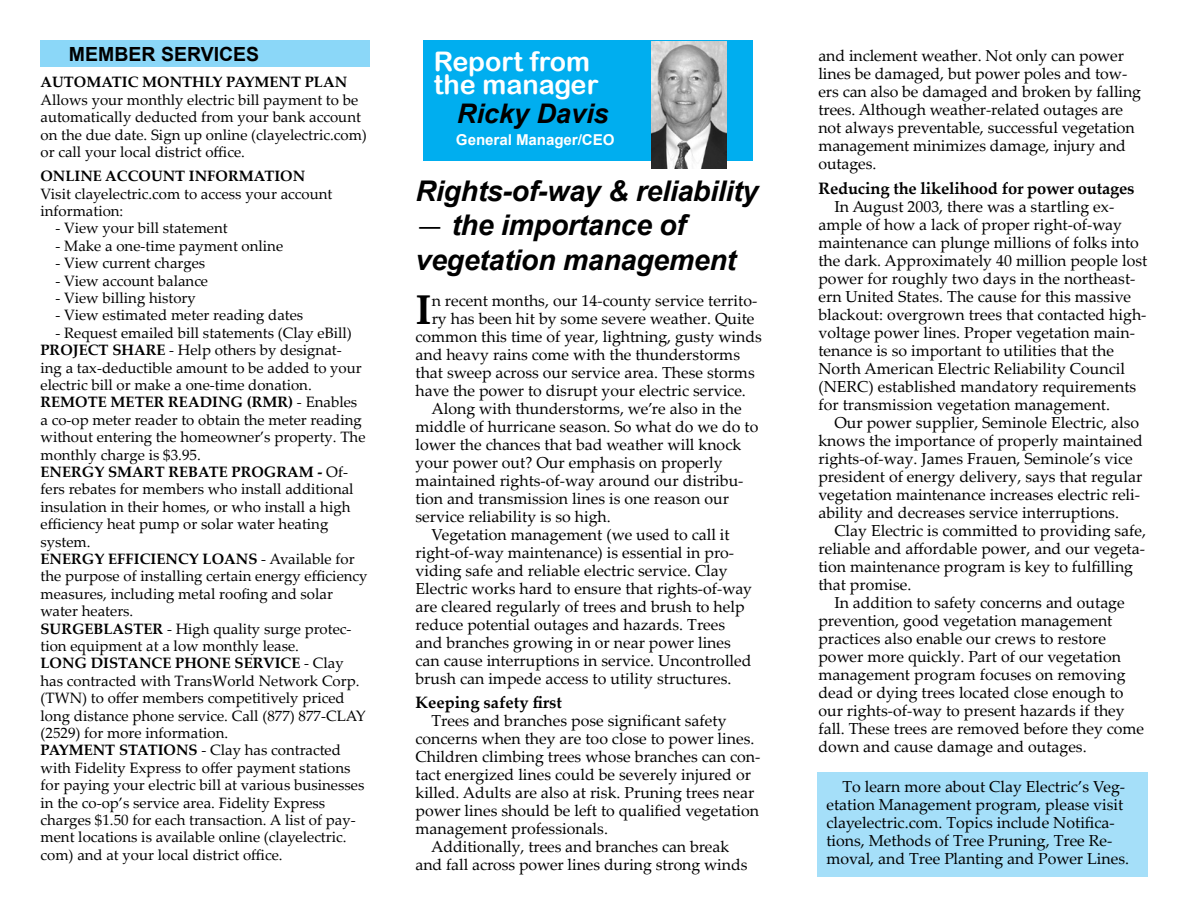
<style>
.page{position:relative;width:1188px;height:918px;background:#fff}
.page>*{position:absolute;margin:0;border:0;box-sizing:border-box;transform-origin:0 0}
.t1{font:700 41.55px "Palatino Linotype";color:#000}
.t2{font:italic 700 28.5px/34.5px "Arial";letter-spacing:-.01em;color:#000}
.t3{font:27px/22.5px "Arial Rounded MT Bold";color:#fff}
.t4{font:italic 700 27px "Arial";color:#000}
.t5{font:700 19.5px "Arial";color:#000}
.t6{font:700 16.5px "Palatino Linotype";letter-spacing:-.01em;color:#000}
.t7{font:15.9px/18px "Palatino Linotype";color:#000}
.t8{font:15px/17.4px "Palatino Linotype";color:#000}
.t9{font:700 15px "Palatino Linotype";color:#000}
.t10{font:700 15px "Arial";color:#fff}
.s1{font-weight:700}
.s2{font-family:"Palatino Linotype";font-weight:400;font-style:normal}
</style>
<div class="page">
<div style="left:817px;top:772px;width:331px;height:105px;background:#a5dff9"></div>
<div style="left:40px;top:40px;width:330px;height:28px;background:#8bd7f8"></div>
<div style="left:424px;top:40px;width:329px;height:121px;background:#00aeef"></div>
<img style="left:652px;top:42px;width:75px;height:127px">
<p class="t5" style="left:69px;top:41px;width:192px">MEMBER SERVICES</p>
<p class="t9" style="left:40px;top:72px;width:308px">AUTOMATIC MONTHLY PAYMENT PLAN</p>
<p class="t8" style="left:40px;top:90px;width:328px">Allows your monthly electric bill payment to be automatically deducted from your bank account on the due date. Sign up online (clayelectric.com) or call your local district office.</p>
<p class="t9" style="left:40px;top:165px;width:266px">ONLINE ACCOUNT INFORMATION</p>
<p class="t8" style="left:40px;top:184px;width:293px">Visit clayelectric.com to access your account information:</p>
<p class="t8" style="left:56px;top:219px;width:174px">- View your bill statement</p>
<p class="t8" style="left:56px;top:236px;width:229px">- Make a one-time payment online</p>
<p class="t8" style="left:56px;top:254px;width:151px">- View current charges</p>
<p class="t8" style="left:56px;top:271px;width:154px">- View account balance</p>
<p class="t8" style="left:56px;top:289px;width:142px">- View billing history</p>
<p class="t8" style="left:56px;top:306px;width:249px">- View estimated meter reading dates</p>
<p class="t8" style="left:40px;top:323px;width:329px;text-indent:15px">- Request emailed bill statements (Clay eBill)<br><span class="s1">PROJECT SHARE</span> - Help others by designat-<br>ing a tax-deductible amount to be added to your electric bill or make a one-time donation.<br><span class="s1">REMOTE METER READING (RMR)</span> - Enables a co-op meter reader to obtain the meter reading without entering the homeowner’s property. The monthly charge is $3.95.<br><span class="s1">ENERGY SMART REBATE PROGRAM -</span> Of&shy;fers rebates for members who install additional insulation in their homes, or who install a high efficiency heat pump or solar water heating system.<br><span class="s1">ENERGY EFFICIENCY LOANS</span> - Available for the purpose of installing certain energy efficiency measures, including metal roofing and solar water heaters.<br><span class="s1">SURGEBLASTER</span> - High quality surge protec&shy;tion equipment at a low monthly lease.<br><span class="s1">LONG DISTANCE PHONE SERVICE</span> - Clay has contracted with TransWorld Network Corp. (TWN) to offer members competitively priced long distance phone service. Call (877) 877-CLAY (2529) for more information.<br><span class="s1">PAYMENT STATIONS</span> - Clay has contracted with Fidelity Express to offer payment stations for paying your electric bill at various businesses in the co-op’s service area. Fidelity Express charges $1.50 for each transaction. A list of pay&shy;ment locations is available online (clayelectric. com) and at your local district office.</p>
<h3 class="t3" style="left:434px;top:50px;width:166px">Report from the manager</h3>
<h3 class="t4" style="left:457px;top:96px;width:154px">Ricky Davis</h3>
<p class="t10" style="left:456px;top:129px;width:160px">General Manager/CEO</p>
<h2 class="t2" style="left:416px;top:174px;width:344px">Rights-of-way &amp; reliability</h2>
<h2 class="t2" style="left:415px;top:209px;width:322px"><span class="s2">—</span> the importance of vegetation management</h2>
<h1 class="t1" style="left:416px;top:280px;width:18px">I</h1>
<p class="t7" style="left:432px;top:291px;width:327px">n recent months, our 14-county service territo-</p>
<p class="t7" style="left:432px;top:309px;width:324px">ry has been hit by some severe weather. Quite</p>
<p class="t7" style="left:416px;top:327px;width:348px">common this time of year, lightning, gusty winds</p>
<p class="t7" style="left:416px;top:345px;width:326px">and heavy rains come with the thunderstorms</p>
<p class="t7" style="left:416px;top:363px;width:341px">that sweep across our service area. These storms</p>
<p class="t7" style="left:416px;top:381px;width:332px">have the power to disrupt your electric service.</p>
<p class="t7" style="left:431px;top:399px;width:312px">Along with thunderstorms, we’re also in the</p>
<p class="t7" style="left:416px;top:417px;width:344px">middle of hurricane season. So what do we do to</p>
<p class="t7" style="left:416px;top:435px;width:327px">lower the chances that bad weather will knock</p>
<p class="t7" style="left:416px;top:453px;width:309px">your power out? Our emphasis on properly</p>
<p class="t7" style="left:416px;top:471px;width:330px">maintained rights-of-way around our distribu-</p>
<p class="t7" style="left:416px;top:489px;width:315px">tion and transmission lines is one reason our</p>
<p class="t7" style="left:416px;top:507px;width:197px">service reliability is so high.</p>
<p class="t7" style="left:431px;top:525px;width:300px">Vegetation management (we used to call it</p>
<p class="t7" style="left:416px;top:543px;width:320px">right-of-way maintenance) is essential in pro-</p>
<p class="t7" style="left:416px;top:561px;width:314px">viding safe and reliable electric service. Clay</p>
<p class="t7" style="left:416px;top:579px;width:338px">Electric works hard to ensure that rights-of-way</p>
<p class="t7" style="left:416px;top:597px;width:331px">are cleared regularly of trees and brush to help</p>
<p class="t7" style="left:416px;top:615px;width:311px">reduce potential outages and hazards. Trees</p>
<p class="t7" style="left:416px;top:633px;width:317px">and branches growing in or near power lines</p>
<p class="t7" style="left:416px;top:651px;width:338px">can cause interruptions in service. Uncontrolled</p>
<p class="t7" style="left:416px;top:669px;width:317px">brush can impede access to utility structures.</p>
<p class="t6" style="left:416px;top:691px;width:148px">Keeping safety first</p>
<p class="t7" style="left:431px;top:711px;width:297px">Trees and branches pose significant safety</p>
<p class="t7" style="left:416px;top:729px;width:340px">concerns when they are too close to power lines.</p>
<p class="t7" style="left:416px;top:747px;width:346px">Children climbing trees whose branches can con-</p>
<p class="t7" style="left:416px;top:765px;width:337px">tact energized lines could be severely injured or</p>
<p class="t7" style="left:416px;top:783px;width:340px">killed. Adults are also at risk. Pruning trees near</p>
<p class="t7" style="left:416px;top:801px;width:345px">power lines should be left to qualified vegetation</p>
<p class="t7" style="left:416px;top:819px;width:194px">management professionals.</p>
<p class="t7" style="left:431px;top:837px;width:299px">Additionally, trees and branches can break</p>
<p class="t7" style="left:416px;top:855px;width:333px">and fall across power lines during strong winds</p>
<p class="t7" style="left:818px;top:46px;width:324px">and inclement weather. Not only can power lines be damaged, but power poles and tow&shy;ers can also be damaged and broken by falling trees. Although weather-related outages are not always preventable, successful vegetation management minimizes damage, injury and outages.</p>
<p class="t6" style="left:818px;top:176px;width:318px">Reducing the likelihood for power outages</p>
<p class="t7" style="left:818px;top:197px;width:330px;text-indent:16px">In August 2003, there was a startling ex&shy;ample of how a lack of proper right-of-way maintenance can plunge millions of folks into the dark. Approximately 40 million people lost power for roughly two days in the northeast&shy;ern United States. The cause for this massive blackout: overgrown trees that contacted high&shy;voltage power lines. Proper vegetation main&shy;tenance is so important to utilities that the North American Electric Reliability Council (NERC) established mandatory requirements for transmission vegetation management.</p>
<p class="t7" style="left:818px;top:413px;width:326px;text-indent:16px">Our power supplier, Seminole Electric, also knows the importance of properly maintained rights-of-way. James Frauen, Seminole’s vice president of energy delivery, says that regular vegetation maintenance increases electric reli&shy;ability and decreases service interruptions.</p>
<p class="t7" style="left:818px;top:521px;width:329px;text-indent:16px">Clay Electric is committed to providing safe, reliable and affordable power, and our vegeta&shy;tion maintenance program is key to fulfilling that promise.</p>
<p class="t7" style="left:818px;top:593px;width:327px;text-indent:16px">In addition to safety concerns and outage prevention, good vegetation management practices also enable our crews to restore power more quickly. Part of our vegetation management program focuses on removing dead or dying trees located close enough to our rights-of-way to present hazards if they fall. These trees are removed before they come down and cause damage and outages.</p>
<p class="t7" style="left:826px;top:777px;width:304px;text-indent:16px">To learn more about Clay Electric’s Veg&shy;etation Management program, please visit clayelectric.com. Topics include Notifica&shy;tions, Methods of Tree Pruning, Tree Re&shy;moval, and Tree Planting and Power Lines.</p>
</div>
